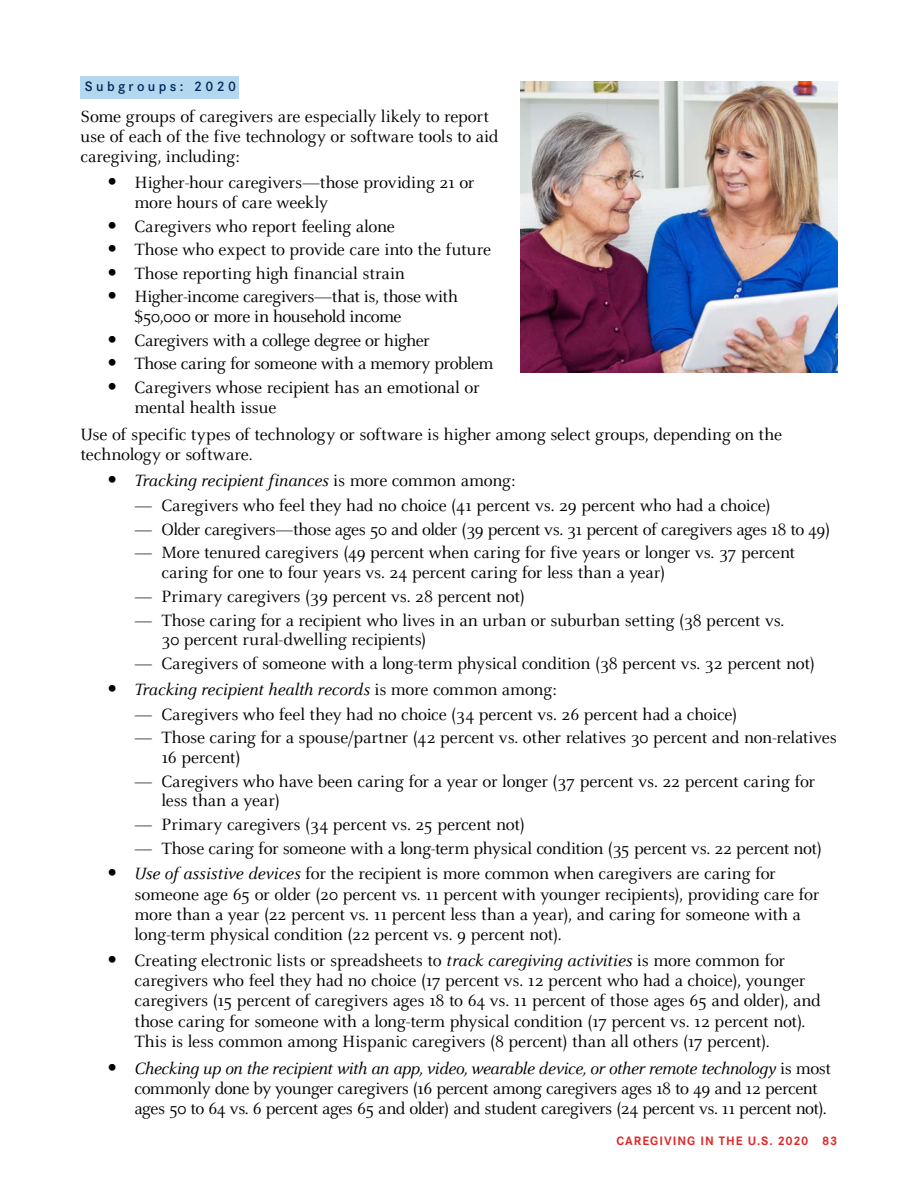
<style>
.page{position:relative;width:918px;height:1188px;background:#fff}
.page>*{position:absolute;margin:0;border:0;box-sizing:border-box;transform-origin:0 0}
.t1{font:18px/20.2px "Celeste Pro";letter-spacing:-.015em;color:#000}
.t2{font:italic 18px "Celeste Pro";letter-spacing:-.01em;color:#000}
.Subgroup_Head{font:500 13.5px "Corporate S";letter-spacing:.25em;color:#002856}
.t3{font:700 12px "Corporate S";letter-spacing:.08em;color:#e02826}
.s1{font-family:"Arial";font-size:27px}
.s2{font-family:"Arial";font-style:normal;font-size:27px}
.s3{font-style:normal}
.s4{font-style:italic}
</style>
<div class="page">
<div style="left:81px;top:76px;width:158px;height:22px;background:#b2d7ee"></div>
<img style="left:521px;top:81px;width:316px;height:292px">
<p class="Subgroup_Head" style="left:85px;top:78px;width:153px">Subgroups: 2020</p>
<p class="t1" style="left:81px;top:106px;width:419px">Some groups of caregivers are especially likely to report use of each of the five technology or software tools to aid caregiving, including:</p>
<p class="t1" style="left:135px;top:172px;width:342px;text-indent:-27px"><span class="s1">•</span> Higher-hour caregivers—those providing 21 or more hours of care weekly</p>
<p class="t1" style="left:108px;top:216px;width:289px"><span class="s1">•</span> Caregivers who report feeling alone</p>
<p class="t1" style="left:108px;top:239px;width:385px"><span class="s1">•</span> Those who expect to provide care into the future</p>
<p class="t1" style="left:108px;top:263px;width:299px"><span class="s1">•</span> Those reporting high financial strain</p>
<p class="t1" style="left:135px;top:286px;width:325px;text-indent:-27px"><span class="s1">•</span> Higher-income caregivers—that is, those with $50,000 or more in household income</p>
<p class="t1" style="left:108px;top:330px;width:324px"><span class="s1">•</span> Caregivers with a college degree or higher</p>
<p class="t1" style="left:108px;top:353px;width:387px"><span class="s1">•</span> Those caring for someone with a memory problem</p>
<p class="t1" style="left:135px;top:377px;width:347px;text-indent:-27px"><span class="s1">•</span> Caregivers whose recipient has an emotional or mental health issue</p>
<p class="t1" style="left:81px;top:424px;width:703px">Use of specific types of technology or software is higher among select groups, depending on the technology or software.</p>
<p class="t2" style="left:108px;top:469px;width:410px"><span class="s2">•</span> Tracking recipient finances <span class="s3">is more common among:</span></p>
<p class="t1" style="left:135px;top:495px;width:638px">— Caregivers who feel they had no choice (41 percent vs. 29 percent who had a choice)</p>
<p class="t1" style="left:135px;top:519px;width:697px">— Older caregivers—those ages 50 and older (39 percent vs. 31 percent of caregivers ages 18 to 49)</p>
<p class="t1" style="left:162px;top:543px;width:635px;line-height:19.5px;text-indent:-27px">— More tenured caregivers (49 percent when caring for five years or longer vs. 37 percent caring for one to four years vs. 24 percent caring for less than a year)</p>
<p class="t1" style="left:135px;top:586px;width:392px">— Primary caregivers (39 percent vs. 28 percent not)</p>
<p class="t1" style="left:162px;top:610px;width:624px;line-height:19.5px;text-indent:-27px">— Those caring for a recipient who lives in an urban or suburban setting (38 percent vs.<br>30 percent rural-dwelling recipients)</p>
<p class="t1" style="left:135px;top:653px;width:682px">— Caregivers of someone with a long-term physical condition (38 percent vs. 32 percent not)</p>
<p class="t2" style="left:108px;top:678px;width:451px"><span class="s2">•</span> Tracking recipient health records <span class="s3">is more common among:</span></p>
<p class="t1" style="left:135px;top:703px;width:604px">— Caregivers who feel they had no choice (34 percent vs. 26 percent had a choice)</p>
<p class="t1" style="left:162px;top:728px;width:677px;line-height:19.5px;text-indent:-27px">— Those caring for a spouse/partner (42 percent vs. other relatives 30 percent and non-relatives<br>16 percent)</p>
<p class="t1" style="left:162px;top:771px;width:655px;line-height:19.5px;text-indent:-27px">— Caregivers who have been caring for a year or longer (37 percent vs. 22 percent caring for less than a year)</p>
<p class="t1" style="left:135px;top:814px;width:392px">— Primary caregivers (34 percent vs. 25 percent not)</p>
<p class="t1" style="left:135px;top:838px;width:689px">— Those caring for someone with a long-term physical condition (35 percent vs. 22 percent not)</p>
<p class="t1" style="left:135px;top:863px;width:686px;text-indent:-27px"><span class="s1">•</span> <span class="s4">Use of assistive devices</span> for the recipient is more common when caregivers are caring for someone age 65 or older (20 percent vs. 11 percent with younger recipients), providing care for more than a year (22 percent vs. 11 percent less than a year), and caring for someone with a long-term physical condition (22 percent vs. 9 percent not).</p>
<p class="t1" style="left:135px;top:950px;width:688px;text-indent:-27px"><span class="s1">•</span> Creating electronic lists or spreadsheets to <span class="s4">track caregiving activities</span> is more common for caregivers who feel they had no choice (17 percent vs. 12 percent who had a choice), younger caregivers (15 percent of caregivers ages 18 to 64 vs. 11 percent of those ages 65 and older), and those caring for someone with a long-term physical condition (17 percent vs. 12 percent not).<br>This is less common among Hispanic caregivers (8 percent) than all others (17 percent).</p>
<p class="t1" style="left:135px;top:1058px;width:698px;text-indent:-27px"><span class="s1">•</span> <span class="s4">Checking up on the recipient with an app, video, wearable device, or other remote technology</span> is most commonly done by younger caregivers (16 percent among caregivers ages 18 to 49 and 12 percent ages 50 to 64 vs. 6 percent ages 65 and older) and student caregivers (24 percent vs. 11 percent not).</p>
<p class="t3" style="left:617px;top:1134px;width:222px">CAREGIVING IN THE U.S. 2020 83</p>
</div>
